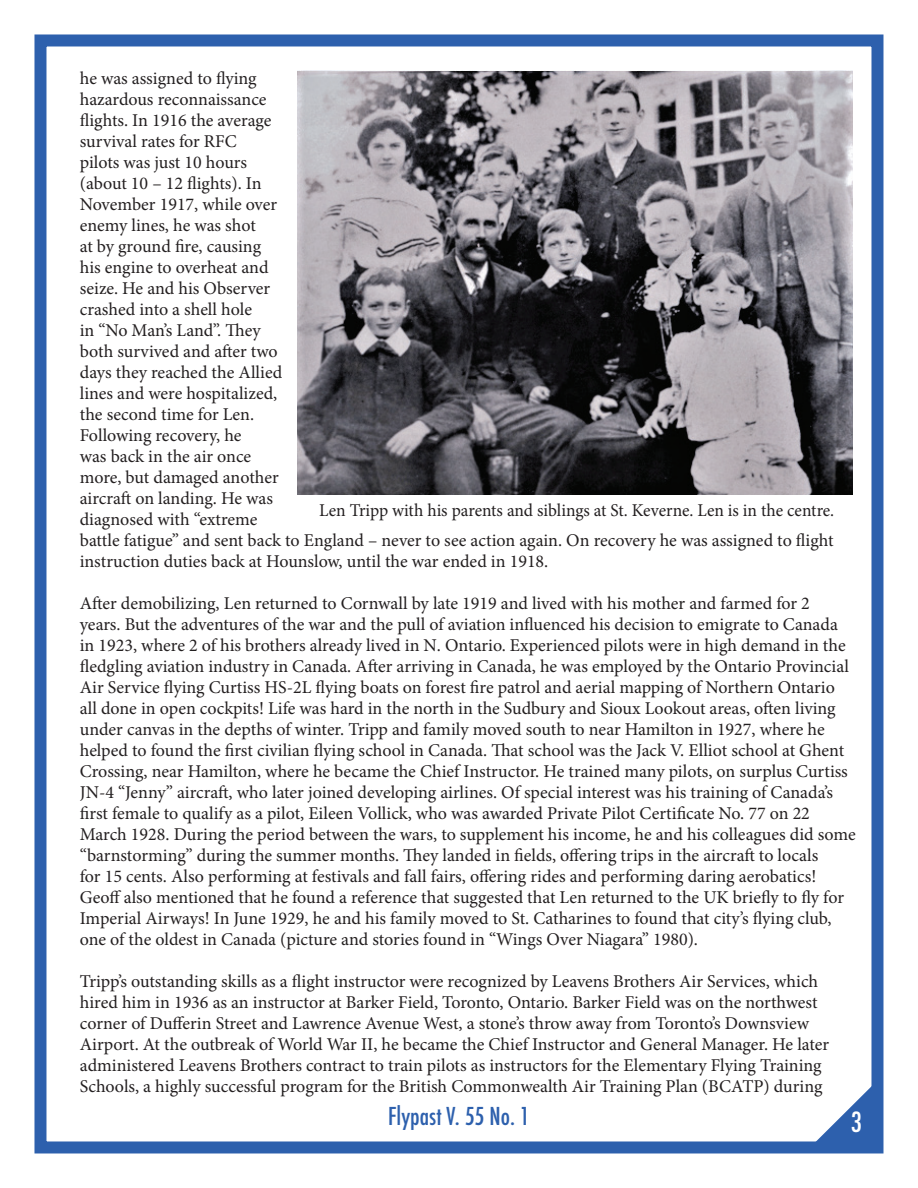
<style>
.page{position:relative;width:918px;height:1188px;background:#fff}
.page>*{position:absolute;margin:0;border:0;box-sizing:border-box;transform-origin:0 0}
.t1{font:500 condensed 27px "Futura";color:#fff}
.t2{font:500 condensed 24px "Futura";color:#2d60ad}
.t3{font:18px/21px "Minion Pro";color:#231f20}
</style>
<div class="page">
<div style="left:34px;top:34px;width:849px;height:1119px;border:12px solid #2d60ad"></div>
<svg style="left:810px;top:1076px;width:72px;height:72px"></svg>
<img style="left:298px;top:71px;width:554px;height:424px">
<p class="t3" style="left:80px;top:67px;width:755px">he was assigned to flying<br>hazardous reconnaissance<br>flights. In 1916 the average<br>survival rates for RFC<br>pilots was just 10 hours<br>(about 10 – 12 flights). In<br>November 1917, while over<br>enemy lines, he was shot<br>at by ground fire, causing<br>his engine to overheat and<br>seize. He and his Observer<br>crashed into a shell hole<br>in “No Man’s Land”. They<br>both survived and after two<br>days they reached the Allied<br>lines and were hospitalized,<br>the second time for Len.<br>Following recovery, he<br>was back in the air once<br>more, but damaged another<br>aircraft on landing. He was<br>diagnosed with “extreme<br>battle fatigue” and sent back to England – never to see action again. On recovery he was assigned to flight instruction duties back at Hounslow, until the war ended in 1918.</p>
<p class="t3" style="left:80px;top:593px;width:778px">After demobilizing, Len returned to Cornwall by late 1919 and lived with his mother and farmed for 2<br>years. But the adventures of the war and the pull of aviation influenced his decision to emigrate to Canada in 1923, where 2 of his brothers already lived in N. Ontario. Experienced pilots were in high demand in the fledgling aviation industry in Canada. After arriving in Canada, he was employed by the Ontario Provincial Air Service flying Curtiss HS-2L flying boats on forest fire patrol and aerial mapping of Northern Ontario all done in open cockpits! Life was hard in the north in the Sudbury and Sioux Lookout areas, often living under canvas in the depths of winter. Tripp and family moved south to near Hamilton in 1927, where he helped to found the first civilian flying school in Canada. That school was the Jack V. Elliot school at Ghent Crossing, near Hamilton, where he became the Chief Instructor. He trained many pilots, on surplus Curtiss JN-4 “Jenny” aircraft, who later joined developing airlines. Of special interest was his training of Canada’s first female to qualify as a pilot, Eileen Vollick, who was awarded Private Pilot Certificate No. 77 on 22<br>March 1928. During the period between the wars, to supplement his income, he and his colleagues did some “barnstorming” during the summer months. They landed in fields, offering trips in the aircraft to locals<br>for 15 cents. Also performing at festivals and fall fairs, offering rides and performing daring aerobatics!<br>Geoff also mentioned that he found a reference that suggested that Len returned to the UK briefly to fly for Imperial Airways! In June 1929, he and his family moved to St. Catharines to found that city’s flying club, one of the oldest in Canada (picture and stories found in “Wings Over Niagara” 1980).</p>
<p class="t3" style="left:80px;top:971px;width:751px">Tripp’s outstanding skills as a flight instructor were recognized by Leavens Brothers Air Services, which hired him in 1936 as an instructor at Barker Field, Toronto, Ontario. Barker Field was on the northwest corner of Dufferin Street and Lawrence Avenue West, a stone’s throw away from Toronto’s Downsview Airport. At the outbreak of World War II, he became the Chief Instructor and General Manager. He later administered Leavens Brothers contract to train pilots as instructors for the Elementary Flying Training Schools, a highly successful program for the British Commonwealth Air Training Plan (BCATP) during</p>
<p class="t3" style="left:319px;top:500px;width:516px">Len Tripp with his parents and siblings at St. Keverne. Len is in the centre.</p>
<h2 class="t2" style="left:388px;top:1101px;width:143px">Flypast V. 55 No. 1</h2>
<h1 class="t1" style="left:851px;top:1105px;width:13px">3</h1>
</div>
